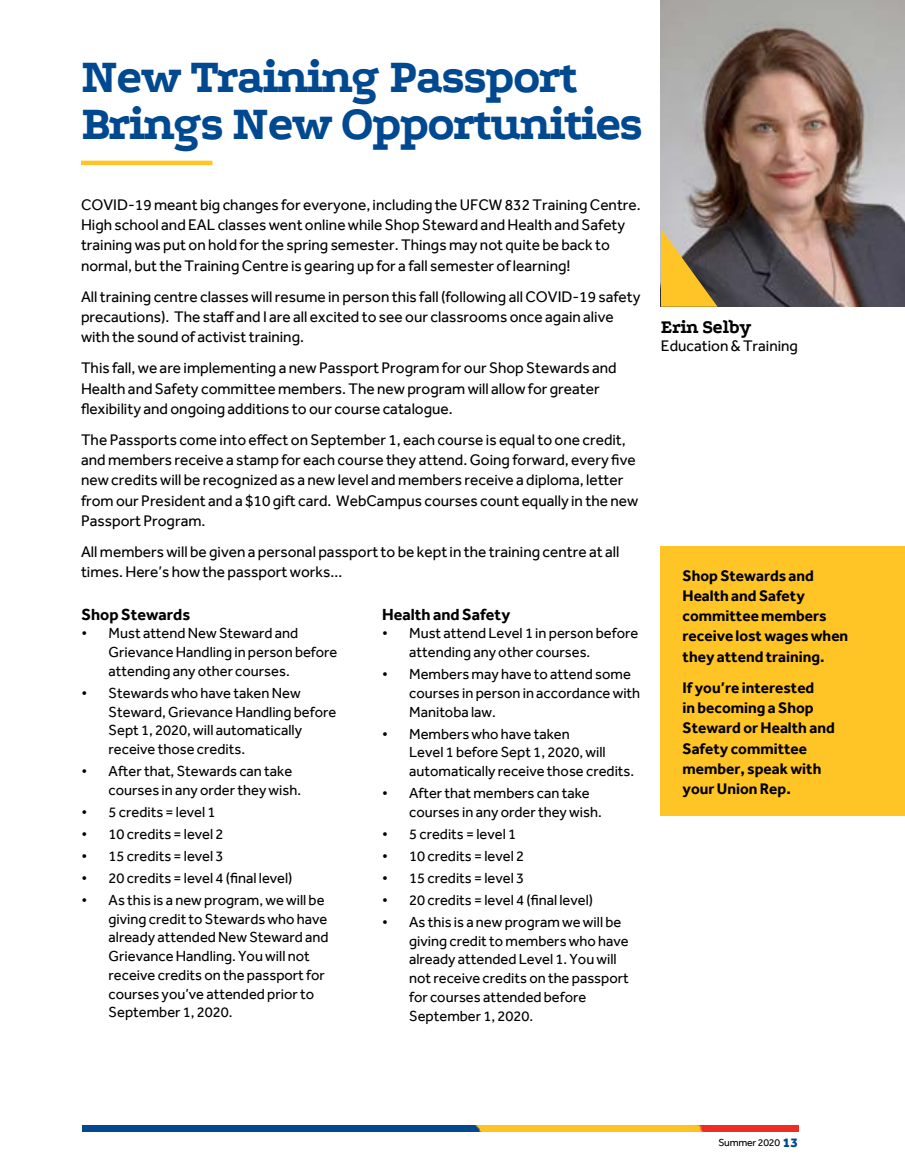
<style>
.page{position:relative;width:905px;height:1175px;background:#fff}
.page>*{position:absolute;margin:0;border:0;box-sizing:border-box;transform-origin:0 0}
.t1{font:700 49.2px/47.1px "Podkova";letter-spacing:-.02em;color:#004990}
.t2{font:700 19.5px "Podkova";color:#000}
.t3{font:700 16.5px "Effra";color:#000}
.t4{font:15.75px/20.2px "Effra";color:#000}
.t5{font:700 15.75px/20.2px "Effra";color:#000}
.t6{font:15px/18.8px "Effra";color:#000}
.t7{font:10.5px "Effra";letter-spacing:-.02em;color:#000}
.s1{font-weight:800;font-size:13.5px;color:#004990}
</style>
<div class="page">
<img style="left:82px;top:1125px;width:716px;height:6px">
<img style="left:661px;top:0;width:243px;height:307px">
<svg style="left:661px;top:229px;width:56px;height:78px;background:#b39446"></svg>
<hr style="left:81px;top:161px;width:131px;height:4px;background:#ffc425">
<div style="left:661px;top:546px;width:243px;height:269px;background:#ffc425"></div>
<h1 class="t1" style="left:81px;top:54px;width:563px">New Training Passport<br>Brings New Opportunities</h1>
<p class="t4" style="left:81px;top:194px;width:561px">COVID-19 meant big changes for everyone, including the UFCW 832 Training Centre.<br>High school and EAL classes went online while Shop Steward and Health and Safety training was put on hold for the spring semester. Things may not quite be back to normal, but the Training Centre is gearing up for a fall semester of learning!</p>
<p class="t4" style="left:81px;top:286px;width:561px">All training centre classes will resume in person this fall (following all COVID-19 safety precautions). The staff and I are all excited to see our classrooms once again alive with the sound of activist training.</p>
<p class="t4" style="left:81px;top:358px;width:537px">This fall, we are implementing a new Passport Program for our Shop Stewards and<br>Health and Safety committee members. The new program will allow for greater flexibility and ongoing additions to our course catalogue.</p>
<p class="t4" style="left:81px;top:429px;width:558px">The Passports come into effect on September 1, each course is equal to one credit, and members receive a stamp for each course they attend. Going forward, every five new credits will be recognized as a new level and members receive a diploma, letter from our President and a $10 gift card. WebCampus courses count equally in the new Passport Program.</p>
<p class="t4" style="left:81px;top:541px;width:540px">All members will be given a personal passport to be kept in the training centre at all times. Here’s how the passport works…</p>
<p class="t3" style="left:82px;top:604px;width:110px">Shop Stewards</p>
<p class="t6" style="left:109px;top:624px;width:230px;text-indent:-27px">• Must attend New Steward and<br>Grievance Handling in person before attending any other courses.</p>
<p class="t6" style="left:109px;top:683px;width:229px;text-indent:-27px">• Stewards who have taken New<br>Steward, Grievance Handling before<br>Sept 1, 2020, will automatically receive those credits.</p>
<p class="t6" style="left:109px;top:761px;width:194px;text-indent:-27px">• After that, Stewards can take courses in any order they wish.</p>
<p class="t6" style="left:82px;top:802px;width:135px">• 5 credits = level 1</p>
<p class="t6" style="left:82px;top:824px;width:143px">• 10 credits = level 2</p>
<p class="t6" style="left:82px;top:846px;width:143px">• 15 credits = level 3</p>
<p class="t6" style="left:82px;top:868px;width:212px">• 20 credits = level 4 (final level)</p>
<p class="t6" style="left:109px;top:890px;width:221px;text-indent:-27px">• As this is a new program, we will be giving credit to Stewards who have already attended New Steward and<br>Grievance Handling. You will not receive credits on the passport for courses you’ve attended prior to<br>September 1, 2020.</p>
<p class="t3" style="left:382px;top:604px;width:130px">Health and Safety</p>
<p class="t6" style="left:409px;top:624px;width:231px;text-indent:-27px">• Must attend Level 1 in person before attending any other courses.</p>
<p class="t6" style="left:409px;top:664px;width:232px;text-indent:-27px">• Members may have to attend some courses in person in accordance with<br>Manitoba law.</p>
<p class="t6" style="left:409px;top:724px;width:227px;text-indent:-27px">• Members who have taken<br>Level 1 before Sept 1, 2020, will automatically receive those credits.</p>
<p class="t6" style="left:409px;top:783px;width:194px;text-indent:-27px">• After that members can take courses in any order they wish.</p>
<p class="t6" style="left:382px;top:824px;width:135px">• 5 credits = level 1</p>
<p class="t6" style="left:382px;top:846px;width:143px">• 10 credits = level 2</p>
<p class="t6" style="left:382px;top:868px;width:143px">• 15 credits = level 3</p>
<p class="t6" style="left:382px;top:890px;width:212px">• 20 credits = level 4 (final level)</p>
<p class="t6" style="left:409px;top:912px;width:221px;text-indent:-27px">• As this is a new program we will be giving credit to members who have already attended Level 1. You will not receive credits on the passport for courses attended before<br>September 1, 2020.</p>
<p class="t2" style="left:661px;top:316px;width:92px">Erin Selby</p>
<p class="t4" style="left:661px;top:335px;width:139px">Education &amp; Training</p>
<p class="t5" style="left:682px;top:565px;width:167px">Shop Stewards and<br>Health and Safety committee members receive lost wages when they attend training.</p>
<p class="t5" style="left:682px;top:677px;width:154px">If you’re interested<br>in becoming a Shop<br>Steward or Health and<br>Safety committee member, speak with your Union Rep.</p>
<p class="t7" style="left:718px;top:1136px;width:81px">Summer 2020 <span class="s1">13</span></p>
</div>
